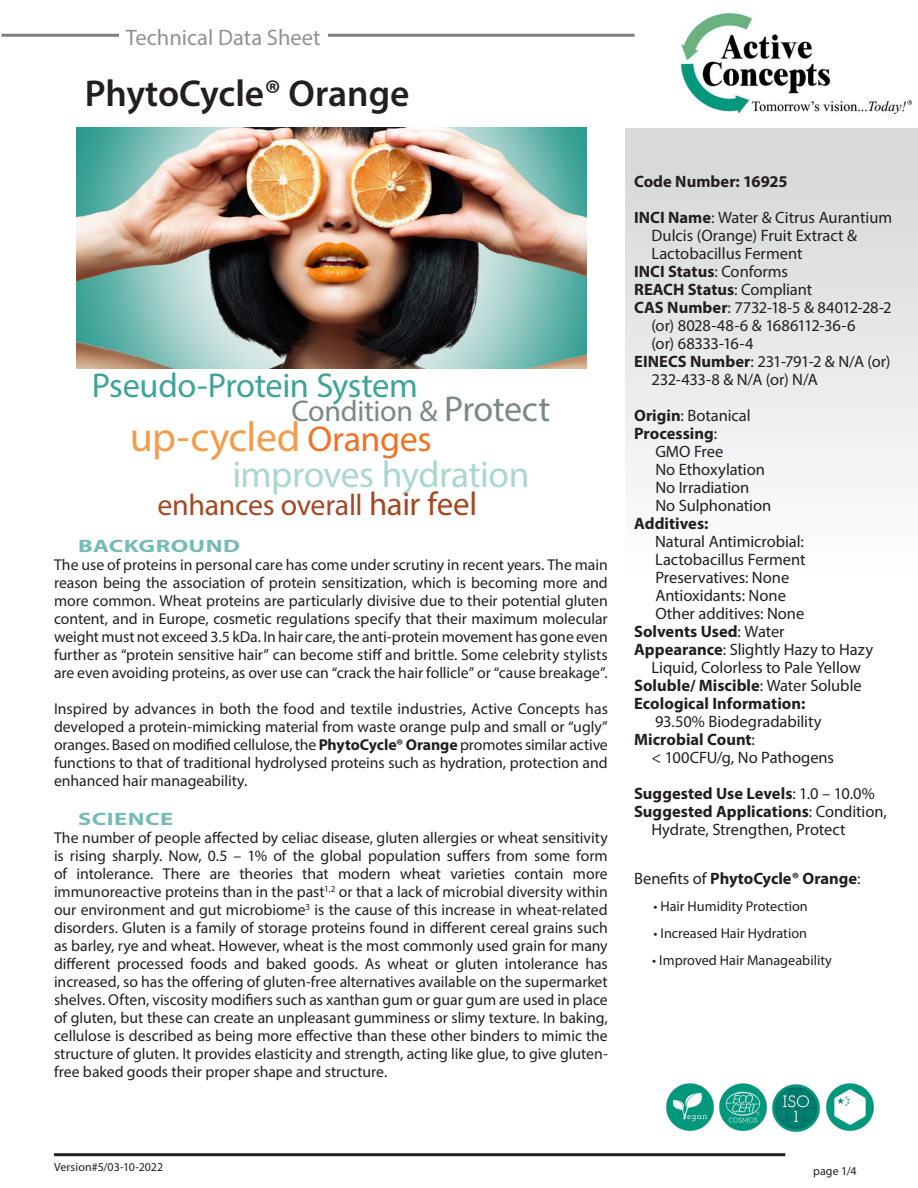
<style>
.page{position:relative;width:918px;height:1188px;background:#fff}
.page>*{position:absolute;margin:0;border:0;box-sizing:border-box;transform-origin:0 0}
.t1{font:42px "Myriad Pro";letter-spacing:-.015em;color:#f39c4c}
.t2{font:600 37.5px "Myriad Pro";color:#231f20}
.t3{font:37.5px "Myriad Pro";letter-spacing:-.015em;color:#abd7d1}
.t4{font:34.5px "Myriad Pro";letter-spacing:-.015em;color:#3ea498}
.t5{font:30px "Myriad Pro";letter-spacing:-.015em;color:#a44824}
.t6{font:30px "Myriad Pro";letter-spacing:-.01em;color:#7a8a83}
.t7{font:22.5px "Myriad Pro";color:#919295}
.t8{font:700 18px "Myriad Pro";letter-spacing:.015em;color:#75bcb4;scale:1.36 1}
.t9{font:16.5px "Myriad Pro";letter-spacing:-.005em;color:#231f20}
.t10{font:700 16.5px "Myriad Pro";color:#231f20}
.t11{font:16.5px "Myriad Pro";letter-spacing:-.025em;color:#231f20}
.Default{font:15.75px/18px "Myriad Pro";letter-spacing:-.005em;color:#231f20;text-align:justify}
.t12{font:14.25px "Myriad Pro";color:#231f20}
.t13{font:12px "Myriad Pro";letter-spacing:.005em;color:#231f20}
.s1{font-size:36px}
.s2{font-size:36px;color:#f17225}
.s3{font-size:33px}
.s4{font-weight:700}
.s5{font-weight:400}
</style>
<div class="page">
<div style="left:30px;top:128px;width:888px;height:451px;background:linear-gradient(to bottom,#d4d6d8,#fefefe)"></div>
<div style="left:1px;top:60px;width:623px;height:1119px;background:#fff;border-radius:26px"></div>
<hr style="left:2px;top:34px;width:633px;height:3px;background:#808083">
<div style="left:119px;top:28px;width:209px;height:26px;background:#fff"></div>
<hr style="left:54px;top:1153px;width:731px;height:3px;background:#231f20">
<img style="left:682px;top:13px;width:230px;height:101px">
<img style="left:76px;top:128px;width:511px;height:241px">
<img style="left:720px;top:1083px;width:46px;height:47px">
<img style="left:666px;top:1084px;width:47px;height:47px">
<img style="left:773px;top:1084px;width:47px;height:47px">
<img style="left:826px;top:1083px;width:47px;height:47px">
<p class="t7" style="left:126px;top:23px;width:196px">Technical Data Sheet</p>
<p class="t2" style="left:85px;top:69px;width:326px">PhytoCycle® Orange</p>
<p class="t4" style="left:92px;top:364px;width:328px">Pseudo-Protein System</p>
<p class="t6" style="left:292px;top:392px;width:260px">Condition &amp; <span class="s1">Protect</span></p>
<p class="t1" style="left:130px;top:411px;width:304px">up-cycled <span class="s2">Oranges</span></p>
<p class="t3" style="left:232px;top:451px;width:299px">improves hydration</p>
<p class="t5" style="left:158px;top:487px;width:321px">enhances overall <span class="s3">hair feel</span></p>
<p class="t8" style="left:78px;top:534px;width:121px">BACKGROUND</p>
<p class="Default" style="left:54px;top:556px;width:555px">The use of proteins in personal care has come under scrutiny in recent years. The main reason being the association of protein sensitization, which is becoming more and more common. Wheat proteins are particularly divisive due to their potential gluten content, and in Europe, cosmetic regulations specify that their maximum molecular weight must not exceed 3.5 kDa. In hair care, the anti-protein movement has gone even further as “protein sensitive hair” can become stiff and brittle. Some celebrity stylists are even avoiding proteins, as over use can “crack the hair follicle” or “cause breakage”.</p>
<p class="Default" style="left:54px;top:700px;width:555px">Inspired by advances in both the food and textile industries, Active Concepts has developed a protein-mimicking material from waste orange pulp and small or “ugly” oranges. Based on modified cellulose, the <span class="s4">PhytoCycle® Orange</span> promotes similar active functions to that of traditional hydrolysed proteins such as hydration, protection and enhanced hair manageability.</p>
<p class="t8" style="left:78px;top:807px;width:71px">SCIENCE</p>
<p class="Default" style="left:54px;top:829px;width:555px">The number of people affected by celiac disease, gluten allergies or wheat sensitivity is rising sharply. Now, 0.5 – 1% of the global population suffers from some form of intolerance. There are theories that modern wheat varieties contain more immunoreactive proteins than in the past<sup>1,2</sup> or that a lack of microbial diversity within our environment and gut microbiome<sup>3</sup> is the cause of this increase in wheat-related disorders. Gluten is a family of storage proteins found in different cereal grains such as barley, rye and wheat. However, wheat is the most commonly used grain for many different processed foods and baked goods. As wheat or gluten intolerance has increased, so has the offering of gluten-free alternatives available on the supermarket shelves. Often, viscosity modifiers such as xanthan gum or guar gum are used in place of gluten, but these can create an unpleasant gumminess or slimy texture. In baking, cellulose is described as being more effective than these other binders to mimic the structure of gluten. It provides elasticity and strength, acting like glue, to give gluten&shy;free baked goods their proper shape and structure.</p>
<p class="t10" style="left:634px;top:170px;width:155px">Code Number: 16925</p>
<p class="t9" style="left:634px;top:207px;width:260px"><span class="s4">INCI Name</span>: Water &amp; Citrus Aurantium</p>
<p class="t9" style="left:652px;top:225px;width:207px">Dulcis (Orange) Fruit Extract &amp;</p>
<p class="t9" style="left:652px;top:243px;width:153px">Lactobacillus Ferment</p>
<p class="t10" style="left:634px;top:260px;width:155px">INCI Status<span class="s5">: Conforms</span></p>
<p class="t10" style="left:634px;top:278px;width:180px">REACH Status<span class="s5">: Compliant</span></p>
<p class="t9" style="left:634px;top:297px;width:259px"><span class="s4">CAS Number</span>: 7732-18-5 &amp; 84012-28-2</p>
<p class="t9" style="left:652px;top:315px;width:205px">(or) 8028-48-6 &amp; 1686112-36-6</p>
<p class="t11" style="left:652px;top:333px;width:104px">(or) 68333-16-4</p>
<p class="t9" style="left:634px;top:351px;width:258px"><span class="s4">EINECS Number</span>: 231-791-2 &amp; N/A (or)</p>
<p class="t9" style="left:652px;top:369px;width:168px">232-433-8 &amp; N/A (or) N/A</p>
<p class="t9" style="left:634px;top:405px;width:118px"><span class="s4">Origin</span>: Botanical</p>
<p class="t10" style="left:634px;top:422px;width:85px">Processing<span class="s5">:</span></p>
<p class="t9" style="left:655px;top:441px;width:70px">GMO Free</p>
<p class="t9" style="left:655px;top:459px;width:111px">No Ethoxylation</p>
<p class="t9" style="left:655px;top:477px;width:96px">No Irradiation</p>
<p class="t9" style="left:655px;top:495px;width:117px">No Sulphonation</p>
<p class="t10" style="left:634px;top:512px;width:76px">Additives:</p>
<p class="t9" style="left:655px;top:531px;width:150px">Natural Antimicrobial:</p>
<p class="t9" style="left:655px;top:549px;width:152px">Lactobacillus Ferment</p>
<p class="t9" style="left:655px;top:567px;width:135px">Preservatives: None</p>
<p class="t9" style="left:655px;top:585px;width:132px">Antioxidants: None</p>
<p class="t9" style="left:655px;top:603px;width:151px">Other additives: None</p>
<p class="t10" style="left:634px;top:620px;width:152px">Solvents Used<span class="s5">: Water</span></p>
<p class="t9" style="left:634px;top:639px;width:241px"><span class="s4">Appearance</span>: Slightly Hazy to Hazy</p>
<p class="t9" style="left:652px;top:657px;width:211px">Liquid, Colorless to Pale Yellow</p>
<p class="t10" style="left:634px;top:674px;width:229px">Soluble/ Miscible<span class="s5">: Water Soluble</span></p>
<p class="t10" style="left:634px;top:692px;width:173px">Ecological Information:</p>
<p class="t9" style="left:655px;top:711px;width:168px">93.50% Biodegradability</p>
<p class="t10" style="left:634px;top:728px;width:122px">Microbial Count<span class="s5">:</span></p>
<p class="t9" style="left:652px;top:747px;width:184px">&lt; 100CFU/g, No Pathogens</p>
<p class="t10" style="left:634px;top:782px;width:242px">Suggested Use Levels<span class="s5">: 1.0 – 10.0%</span></p>
<p class="t10" style="left:634px;top:800px;width:254px">Suggested Applications<span class="s5">: Condition,</span></p>
<p class="t9" style="left:652px;top:819px;width:196px">Hydrate, Strengthen, Protect</p>
<p class="t10" style="left:634px;top:868px;width:228px"><span class="s5">Benefits of</span> PhytoCycle® Orange<span class="s5">:</span></p>
<p class="t12" style="left:653px;top:898px;width:156px">• Hair Humidity Protection</p>
<p class="t12" style="left:653px;top:925px;width:155px">• Increased Hair Hydration</p>
<p class="t12" style="left:652px;top:952px;width:181px">• Improved Hair Manageability</p>
<p class="t13" style="left:54px;top:1160px;width:111px">Version#5/03-10-2022</p>
<p class="t13" style="left:813px;top:1164px;width:45px">page 1/4</p>
</div>
